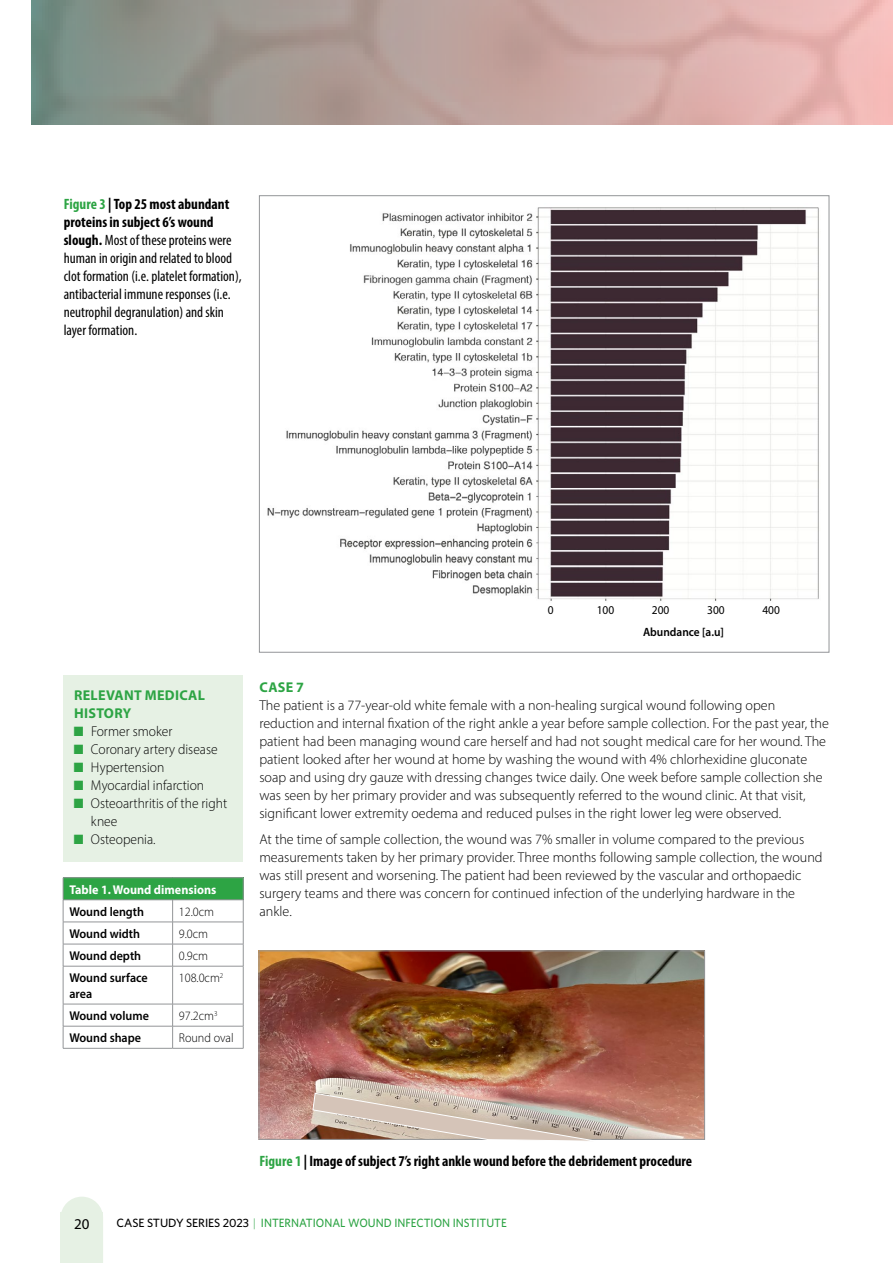
<style>
.page{position:relative;width:893px;height:1263px;background:#fff}
.page>*{position:absolute;margin:0;border:0;box-sizing:border-box;transform-origin:0 0}
.t1{font:condensed 15px/18px "Myriad Pro";color:#000}
.t2{font:700 condensed 15px "Myriad Pro";color:#000}
.t3{font:15px "Myriad Pro";color:#000}
.t4{font:300 14.25px/18px "Myriad Pro";color:#000}
.t5{font:300 14.25px/18px "Myriad Pro";color:#000;scale:.95 1}
.t6{font:700 14.25px/18px "Myriad Pro";letter-spacing:.02em;color:#2da444}
.t7{font:600 12.75px/15.8px "Myriad Pro";color:#000;scale:.95 1}
.t8{font:300 12.75px "Myriad Pro";color:#000;scale:.95 1}
.t9{font:700 12.75px "Myriad Pro";color:#fff;scale:.95 1}
.t10{font:500 12px "Whitney";color:#2da444;scale:.95 1}
.t11{font:600 12px "Myriad Pro";color:#000;scale:.95 1}
.t12{font:12px "Myriad Pro";color:#000;scale:.95 1}
.s1{font-weight:700;color:#2da444}
.s2{font-weight:700}
.s3{color:#2da444}
.s4{color:#000}
.s5{font-weight:300}
</style>
<div class="page">
<svg style="left:61px;top:1197px;width:41px;height:15px"></svg>
<div style="left:60px;top:1212px;width:43px;height:51px;background:#e6f1e4"></div>
<svg style="left:32px;top:0;width:861px;height:125px;background:#b9a19c"></svg>
<div style="left:63px;top:675px;width:179px;height:186px;background:#e6f1e4"></div>
<img style="left:267px;top:207px;width:552px;height:394px">
<div style="left:63px;top:878px;width:180px;height:22px;background:#2da444"></div>
<hr style="left:63px;top:877px;width:110px;height:1px;background:#939598">
<hr style="left:173px;top:877px;width:70px;height:1px;background:#939598">
<hr style="left:63px;top:899px;width:110px;height:1px;background:#939598">
<hr style="left:173px;top:899px;width:70px;height:1px;background:#939598">
<hr style="left:63px;top:922px;width:110px;height:1px;background:#939598">
<hr style="left:173px;top:922px;width:70px;height:1px;background:#939598">
<hr style="left:63px;top:944px;width:110px;height:1px;background:#939598">
<svg style="left:63px;top:878px;width:1px;height:88px"></svg>
<hr style="left:173px;top:944px;width:70px;height:1px;background:#939598">
<svg style="left:172px;top:900px;width:1px;height:66px"></svg>
<svg style="left:243px;top:878px;width:1px;height:88px"></svg>
<hr style="left:63px;top:966px;width:110px;height:1px;background:#939598">
<hr style="left:63px;top:966px;width:1px;height:38px;background:#939598">
<hr style="left:173px;top:966px;width:70px;height:1px;background:#939598">
<hr style="left:172px;top:966px;width:1px;height:38px;background:#939598">
<hr style="left:243px;top:966px;width:1px;height:38px;background:#939598">
<hr style="left:63px;top:1004px;width:110px;height:1px;background:#939598">
<hr style="left:173px;top:1004px;width:70px;height:1px;background:#939598">
<hr style="left:63px;top:1026px;width:110px;height:1px;background:#939598">
<svg style="left:63px;top:1004px;width:1px;height:44px"></svg>
<hr style="left:173px;top:1026px;width:70px;height:1px;background:#939598">
<svg style="left:172px;top:1004px;width:1px;height:44px"></svg>
<svg style="left:243px;top:1004px;width:1px;height:44px"></svg>
<hr style="left:63px;top:1048px;width:110px;height:1px;background:#939598">
<hr style="left:173px;top:1048px;width:70px;height:1px;background:#939598">
<img style="left:261px;top:953px;width:442px;height:184px">
<div style="left:259px;top:951px;width:446px;height:188px;border:1px solid #939598"></div>
<svg style="left:312px;top:1093px;width:290px;height:48px;background:#c8b4a8"></svg>
<p class="t1" style="left:64px;top:194px;width:179px"><span class="s1">Figure 3</span> <span class="s2">| Top 25 most abundant proteins in subject 6’s wound slough.</span> Most of these proteins were human in origin and related to blood clot formation (i.e. platelet formation), antibacterial immune responses (i.e. neutrophil degranulation) and skin layer formation.</p>
<p class="t6" style="left:74px;top:685px;width:132px">RELEVANT MEDICAL<br>HISTORY</p>
<p class="t5" style="left:74px;top:722px;width:105px"><span class="s3">■</span> Former smoker</p>
<p class="t5" style="left:74px;top:740px;width:153px"><span class="s3">■</span> Coronary artery disease</p>
<p class="t5" style="left:74px;top:758px;width:97px"><span class="s3">■</span> Hypertension</p>
<p class="t5" style="left:74px;top:776px;width:139px"><span class="s3">■</span> Myocardial infarction</p>
<p class="t5" style="left:91px;top:794px;width:145px;text-indent:-17px"><span class="s3">■</span> Osteoarthritis of the right knee</p>
<p class="t5" style="left:74px;top:830px;width:87px"><span class="s3">■</span> Osteopenia.</p>
<p class="t9" style="left:69px;top:881px;width:156px">Table 1. Wound dimensions</p>
<p class="t7" style="left:69px;top:903px;width:80px">Wound length</p>
<p class="t8" style="left:179px;top:904px;width:39px">12.0cm</p>
<p class="t7" style="left:69px;top:925px;width:76px">Wound width</p>
<p class="t8" style="left:179px;top:926px;width:32px">9.0cm</p>
<p class="t7" style="left:69px;top:947px;width:77px">Wound depth</p>
<p class="t8" style="left:179px;top:948px;width:32px">0.9cm</p>
<p class="t7" style="left:69px;top:969px;width:84px">Wound surface area</p>
<p class="t8" style="left:179px;top:970px;width:48px">108.0cm<sup>2</sup></p>
<p class="t7" style="left:69px;top:1007px;width:85px">Wound volume</p>
<p class="t8" style="left:179px;top:1008px;width:42px">97.2cm<sup>3</sup></p>
<p class="t7" style="left:69px;top:1029px;width:77px">Wound shape</p>
<p class="t8" style="left:179px;top:1030px;width:59px">Round oval</p>
<p class="t12" style="left:548px;top:603px;width:8px">0</p>
<p class="t12" style="left:597px;top:603px;width:20px">100</p>
<p class="t12" style="left:652px;top:603px;width:20px">200</p>
<p class="t12" style="left:707px;top:603px;width:20px">300</p>
<p class="t12" style="left:762px;top:603px;width:20px">400</p>
<p class="t11" style="left:643px;top:624px;width:87px">Abundance [a.u]</p>
<p class="t6" style="left:260px;top:677px;width:46px">CASE 7</p>
<p class="t4" style="left:259px;top:696px;width:571px">The patient is a 77-year-old white female with a non-healing surgical wound following open reduction and internal fixation of the right ankle a year before sample collection. For the past year, the patient had been managing wound care herself and had not sought medical care for her wound. The patient looked after her wound at home by washing the wound with 4% chlorhexidine gluconate soap and using dry gauze with dressing changes twice daily. One week before sample collection she was seen by her primary provider and was subsequently referred to the wound clinic. At that visit, significant lower extremity oedema and reduced pulses in the right lower leg were observed.</p>
<p class="t4" style="left:259px;top:830px;width:565px">At the time of sample collection, the wound was 7% smaller in volume compared to the previous measurements taken by her primary provider. Three months following sample collection, the wound was still present and worsening. The patient had been reviewed by the vascular and orthopaedic surgery teams and there was concern for continued infection of the underlying hardware in the ankle.</p>
<p class="t2" style="left:259px;top:1152px;width:434px"><span class="s3">Figure 1</span> | Image of subject 7’s right ankle wound before the debridement procedure</p>
<p class="t3" style="left:74px;top:1214px;width:17px">20</p>
<p class="t10" style="left:117px;top:1216px;width:412px"><span class="s4">CASE STUDY SERIES 2023</span> <span class="s5">|</span> INTERNATIONAL WOUND INFECTION INSTITUTE</p>
</div>
